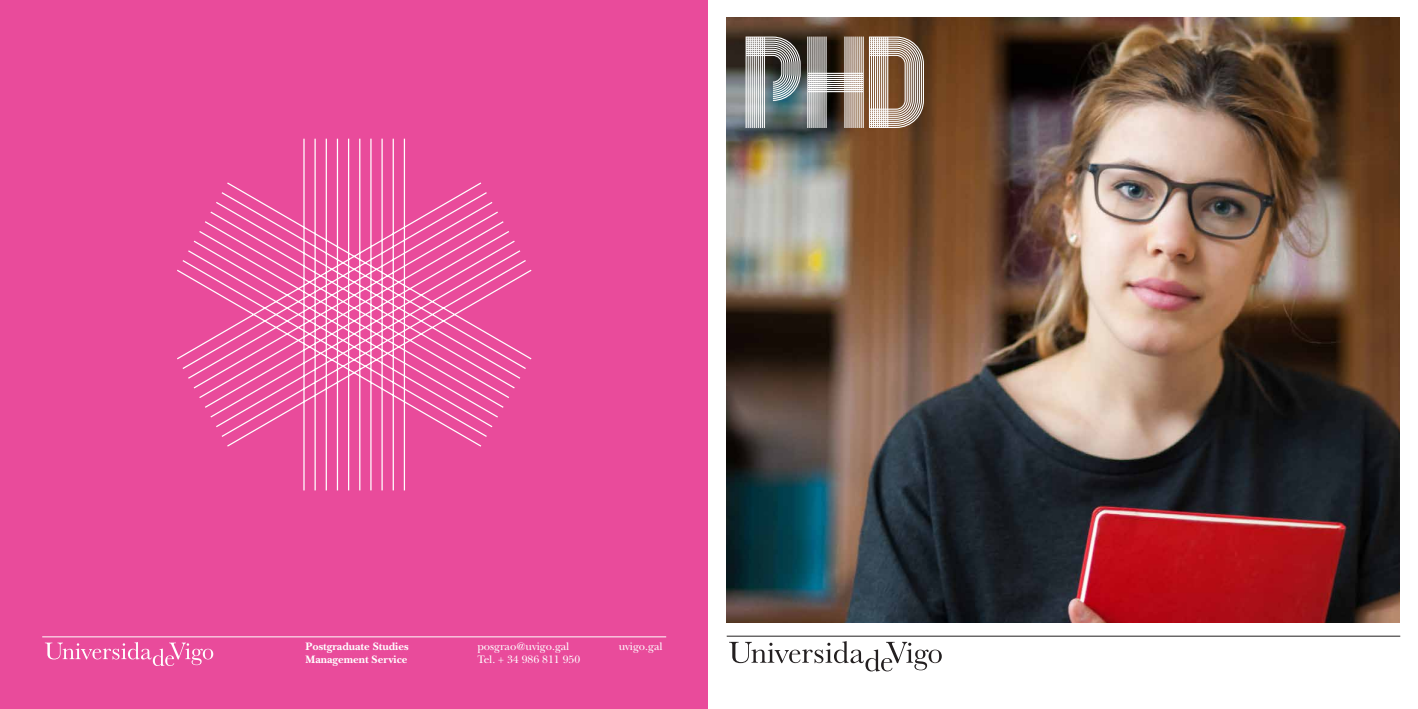
<style>
.page{position:relative;width:1418px;height:709px;background:#fff}
.page>*{position:absolute;margin:0;border:0;box-sizing:border-box;transform-origin:0 0}
.t1{font:700 112.5px "Campus";color:#fff}
.t2{font:11.25px/13.5px "New Baskerville Std";color:#fff}
.t3{font:700 11.25px/13.5px "New Baskerville Std";color:#fff}
</style>
<div class="page">
<img style="left:726px;top:18px;width:673px;height:604px">
<div style="left:0;top:0;width:707px;height:709px;background:#e94b9b"></div>
<svg style="left:45px;top:642px;width:168px;height:24px"></svg>
<svg style="left:729px;top:641px;width:212px;height:30px"></svg>
<hr style="left:726px;top:636px;width:674px;height:1px;background:#231f20">
<hr style="left:42px;top:636px;width:624px;height:1px;background:#fff">
<svg style="left:177px;top:138px;width:355px;height:353px"></svg>
<h1 class="t1" style="left:736px;top:-7px;width:198px">phd</h1>
<p class="t3" style="left:305px;top:639px;width:105px">Postgraduate Studies<br>Management Service</p>
<p class="t2" style="left:618px;top:639px;width:45px">uvigo.gal</p>
<p class="t2" style="left:477px;top:639px;width:104px">posgrao@uvigo.gal<br>Tel. + 34 986 811 950</p>
</div>
